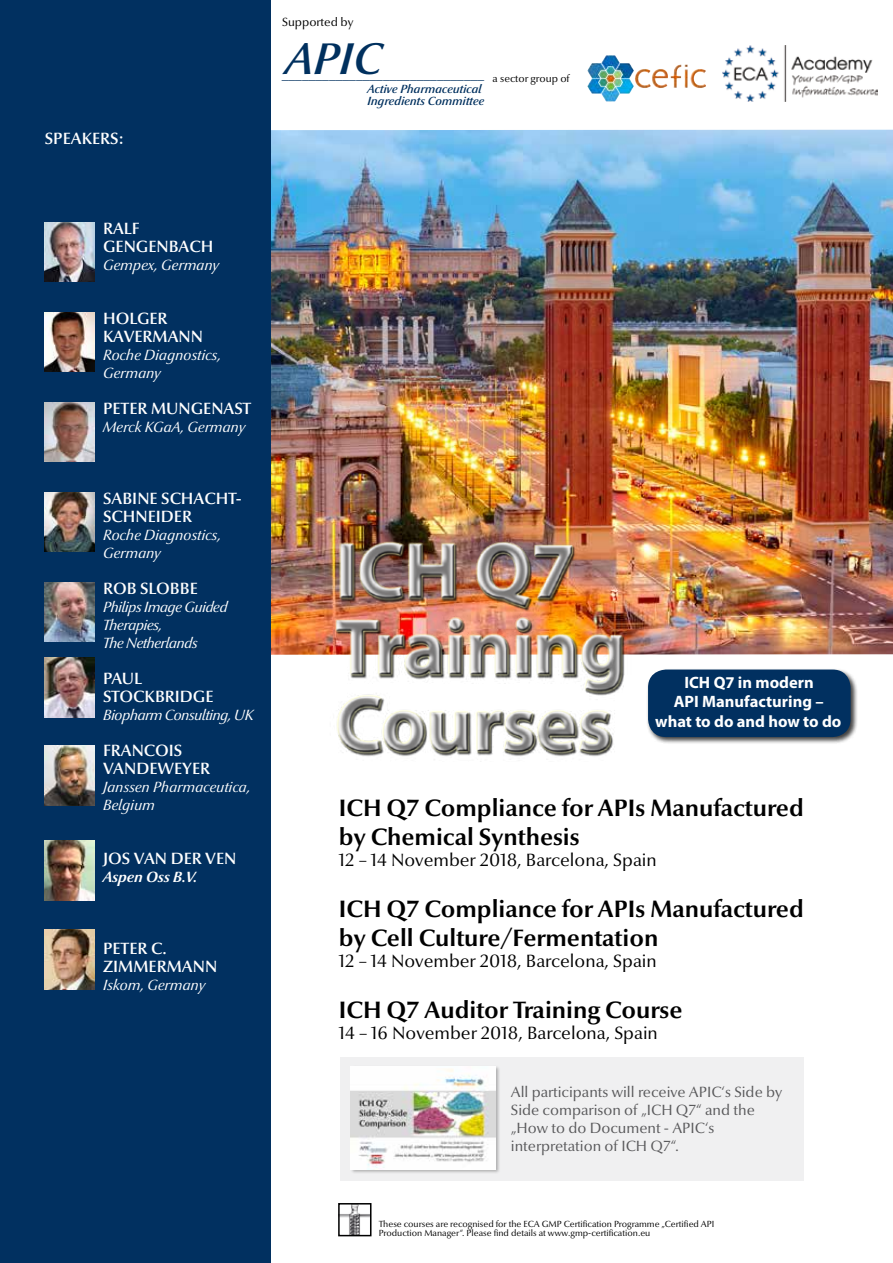
<style>
.page{position:relative;width:893px;height:1263px;background:#fff}
.page>*{position:absolute;margin:0;border:0;box-sizing:border-box;transform-origin:0 0}
.t1{font:italic 600 45px "Optima Nova LT";color:#00305e}
.t2{font:700 24px/28.8px "Optima Nova LT";color:#000}
.t3{font:18px "Optima Nova LT";color:#000}
.t4{font:600 16.5px/18px "Optima Nova LT";color:#fff}
.t5{font:700 16.5px/19.5px "Myriad Pro";color:#fff;text-align:center}
.t6{font:italic 15px/18px "Optima Nova LT";color:#fff}
.t7{font:15px/18px "Optima Nova LT";color:#58585a}
.t8{font:italic 15px/18px "Optima Nova LT";letter-spacing:-.03em;color:#fff}
.t9{font:italic 700 15px "Optima Nova LT";color:#fff}
.t10{font:13.5px "Optima Nova LT";color:#00305e}
.t11{font:italic 600 12px/12px "Optima Nova LT";color:#00305e}
.t12{font:12px "Optima Nova LT";color:#000}
.t13{font:10.5px "Optima Nova LT";color:#000}
.t14{font:9px/9px "Optima Nova LT";color:#000}
</style>
<div class="page">
<div style="left:340px;top:1057px;width:464px;height:124px;background:#f0f0f1"></div>
<img style="left:270px;top:130px;width:623px;height:525px">
<img style="left:601px;top:55px;width:19px;height:15px">
<img style="left:723px;top:45px;width:155px;height:57px">
<div style="left:647px;top:668px;width:211px;height:76px;background:#000;opacity:.75"></div>
<div style="left:648px;top:669px;width:202px;height:68px;background:#013060;border-radius:18px"></div>
<img style="left:341px;top:1206px;width:27px;height:27px">
<div style="left:338px;top:1203px;width:33px;height:33px;border:2px solid #000"></div>
<div style="left:0;top:0;width:270px;height:1263px;background:#013060"></div>
<img style="left:45px;top:222px;width:50px;height:60px">
<img style="left:45px;top:312px;width:50px;height:60px">
<img style="left:45px;top:402px;width:50px;height:60px">
<img style="left:45px;top:492px;width:50px;height:60px">
<img style="left:45px;top:582px;width:50px;height:60px">
<img style="left:45px;top:657px;width:50px;height:60px">
<img style="left:45px;top:745px;width:50px;height:60px">
<img style="left:45px;top:840px;width:50px;height:60px">
<img style="left:45px;top:929px;width:50px;height:60px">
<img style="left:323px;top:505px;width:513px;height:252px">
<div style="left:350px;top:1065px;width:150px;height:110px;background:#000;opacity:.28"></div>
<img style="left:351px;top:1066px;width:145px;height:103px">
<p class="t4" style="left:45px;top:130px;width:80px">SPEAKERS:</p>
<p class="t12" style="left:282px;top:15px;width:73px">Supported by</p>
<h1 class="t1" style="left:286px;top:33px;width:98px">APIC</h1>
<p class="t10" style="left:282px;top:67px;width:204px">______________________________</p>
<p class="t11" style="left:367px;top:83px;width:119px">Active Pharmaceutical<br>Ingredients Committee</p>
<p class="t13" style="left:493px;top:72px;width:78px">a sector group of</p>
<p class="t4" style="left:103px;top:220px;width:112px">RALF<br>GENGENBACH</p>
<p class="t6" style="left:103px;top:256px;width:118px">Gempex, Germany</p>
<p class="t4" style="left:103px;top:310px;width:101px">HOLGER<br>KAVERMANN</p>
<p class="t6" style="left:103px;top:346px;width:120px">Roche Diagnostics,<br>Germany</p>
<p class="t4" style="left:103px;top:400px;width:150px">PETER MUNGENAST</p>
<p class="t6" style="left:103px;top:418px;width:144px">Merck KGaA, Germany</p>
<p class="t4" style="left:103px;top:490px;width:140px">SABINE SCHACHT-<br>SCHNEIDER</p>
<p class="t6" style="left:103px;top:526px;width:120px">Roche Diagnostics,<br>Germany</p>
<p class="t4" style="left:103px;top:580px;width:96px">ROB SLOBBE</p>
<p class="t8" style="left:103px;top:598px;width:126px">Philips Image Guided<br>Therapies,<br>The Netherlands</p>
<p class="t4" style="left:103px;top:670px;width:112px">PAUL<br>STOCKBRIDGE</p>
<p class="t8" style="left:103px;top:706px;width:152px">Biopharm Consulting, UK</p>
<p class="t4" style="left:103px;top:742px;width:109px">FRANCOIS<br>VANDEWEYER</p>
<p class="t6" style="left:103px;top:778px;width:149px">Janssen Pharmaceutica,<br>Belgium</p>
<p class="t4" style="left:103px;top:850px;width:135px">JOS VAN DER VEN</p>
<p class="t9" style="left:103px;top:868px;width:96px">Aspen Oss B.V.</p>
<p class="t4" style="left:103px;top:940px;width:116px">PETER C.<br>ZIMMERMANN</p>
<p class="t6" style="left:103px;top:976px;width:104px">Iskom, Germany</p>
<p class="t5" style="left:655px;top:673px;width:188px">ICH Q7 in modern<br>API Manufacturing – what to do and how to do</p>
<h2 class="t2" style="left:339px;top:794px;width:466px">ICH Q7 Compliance for APIs Manufactured by Chemical Synthesis</h2>
<p class="t3" style="left:339px;top:850px;width:319px">12 – 14 November 2018, Barcelona, Spain</p>
<h2 class="t2" style="left:339px;top:895px;width:466px">ICH Q7 Compliance for APIs Manufactured by Cell Culture/Fermentation</h2>
<p class="t3" style="left:339px;top:951px;width:319px">12 – 14 November 2018, Barcelona, Spain</p>
<h2 class="t2" style="left:339px;top:995px;width:345px">ICH Q7 Auditor Training Course</h2>
<p class="t3" style="left:339px;top:1023px;width:320px">14 – 16 November 2018, Barcelona, Spain</p>
<p class="t7" style="left:511px;top:1084px;width:273px">All participants will receive APIC‘s Side by Side comparison of „ICH Q7“ and the „How to do Document - APIC‘s interpretation of ICH Q7“.</p>
<p class="t14" style="left:379px;top:1220px;width:337px">These courses are recognised for the ECA GMP Certification Programme „Certified API<br>Production Manager“. Please find details at www.gmp-certification.eu</p>
</div>
